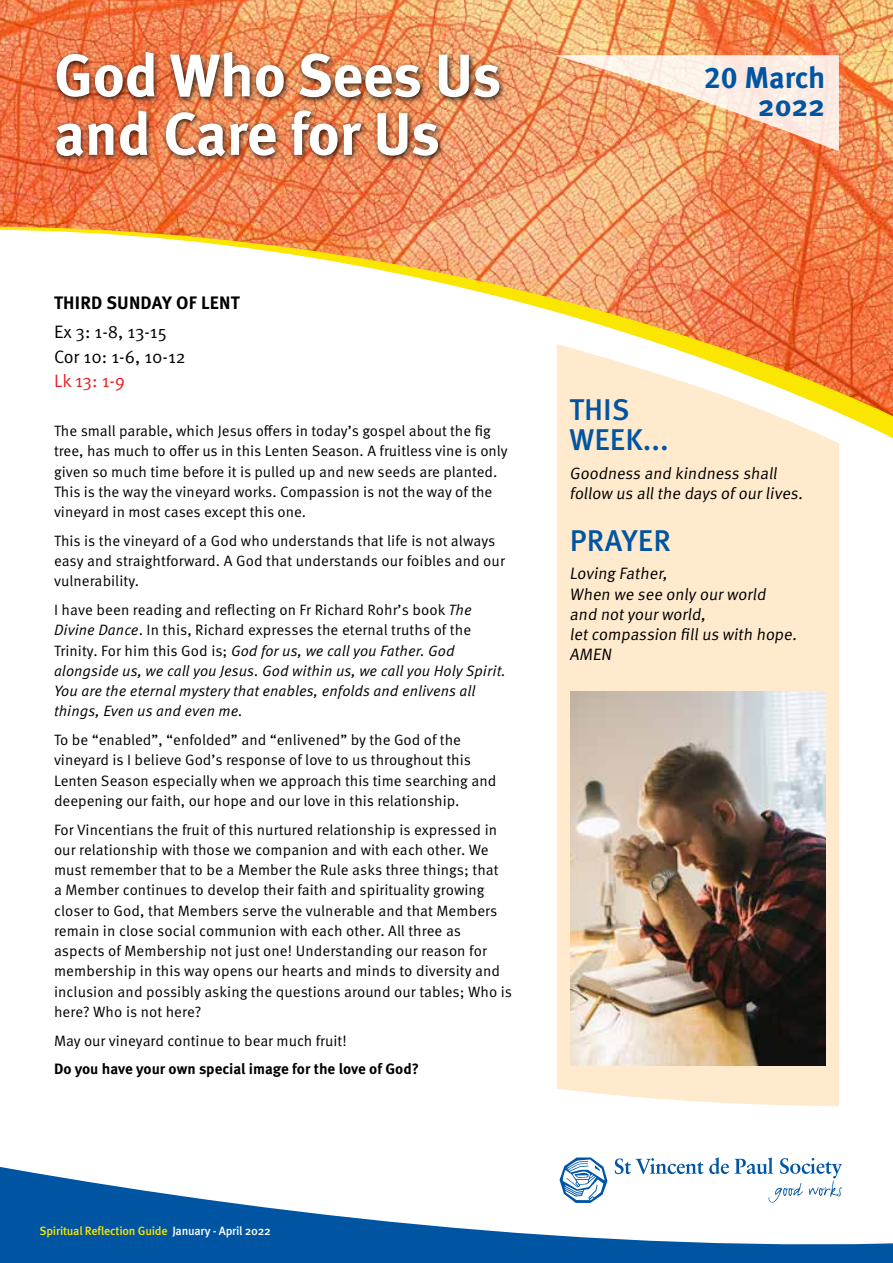
<style>
.page{position:relative;width:893px;height:1263px;background:#fff}
.page>*{position:absolute;margin:0;border:0;box-sizing:border-box;transform-origin:0 0}
.t1{font:700 60px/58.5px "Meta Pro";letter-spacing:-.01em;color:#fff}
.t2{font:500 30px/30px "Meta Pro";letter-spacing:.005em;color:#0055a3}
.t3{font:700 30px/28.5px "Meta Pro";letter-spacing:-.005em;color:#0055a3;text-align:right}
.t4{font:18px/24.5px "Meta Pro";color:#000}
.t5{font:700 18px "Meta Pro";letter-spacing:.01em;color:#000}
.t6{font:18px "Meta Pro";color:#ed1d24}
.t7{font:16.5px/20.2px "Meta Pro";color:#000}
.t8{font:15px/20.2px "Meta Pro";color:#000}
.t9{font:italic 15px/20.2px "Meta Pro";letter-spacing:.005em;color:#000}
.t10{font:700 15px "Meta Pro";color:#000}
.t11{font:500 12px "Meta Pro";letter-spacing:-.02em;color:#fae600}
.s1{font-style:normal}
.s2{color:#fff}
</style>
<div class="page">
<svg style="left:0;top:1064px;width:893px;height:199px"></svg>
<svg style="left:560px;top:1157px;width:47px;height:46px"></svg>
<svg style="left:615px;top:1158px;width:88px;height:16px"></svg>
<svg style="left:709px;top:1157px;width:20px;height:17px"></svg>
<svg style="left:735px;top:1157px;width:107px;height:46px"></svg>
<img style="left:0;top:0;width:893px;height:417px">
<svg style="left:556px;top:55px;width:283px;height:96px;background:#f5c4a2"></svg>
<div style="left:52px;top:48px;width:454px;height:115px;background:#000;opacity:.85"></div>
<svg style="left:557px;top:344px;width:282px;height:762px;background:#fde7c7"></svg>
<img style="left:570px;top:691px;width:255px;height:374px">
<h1 class="t1" style="left:54px;top:48px;width:449px">God Who Sees Us and Care for Us</h1>
<p class="t5" style="left:54px;top:292px;width:187px">THIRD SUNDAY OF LENT</p>
<p class="t4" style="left:54px;top:320px;width:133px">Ex 3: 1-8, 13-15<br>Cor 10: 1-6, 10-12</p>
<p class="t6" style="left:54px;top:369px;width:73px">Lk 13: 1-9</p>
<p class="t8" style="left:54px;top:421px;width:455px">The small parable, which Jesus offers in today’s gospel about the fig tree, has much to offer us in this Lenten Season. A fruitless vine is only given so much time before it is pulled up and new seeds are planted.<br>This is the way the vineyard works. Compassion is not the way of the vineyard in most cases except this one.</p>
<p class="t8" style="left:54px;top:531px;width:452px">This is the vineyard of a God who understands that life is not always easy and straightforward. A God that understands our foibles and our vulnerability.</p>
<p class="t9" style="left:54px;top:600px;width:453px"><span class="s1">I have been reading and reflecting on Fr Richard Rohr’s book</span> The Divine Dance<span class="s1">. In this, Richard expresses the eternal truths of the Trinity. For him this God is;</span> God for us, we call you Father. God alongside us, we call you Jesus. God within us, we call you Holy Spirit.<br>You are the eternal mystery that enables, enfolds and enlivens all things, Even us and even me.</p>
<p class="t8" style="left:54px;top:730px;width:444px">To be “enabled”, “enfolded” and “enlivened” by the God of the vineyard is I believe God’s response of love to us throughout this Lenten Season especially when we approach this time searching and deepening our faith, our hope and our love in this relationship.</p>
<p class="t8" style="left:54px;top:820px;width:460px">For Vincentians the fruit of this nurtured relationship is expressed in our relationship with those we companion and with each other. We must remember that to be a Member the Rule asks three things; that<br>a Member continues to develop their faith and spirituality growing closer to God, that Members serve the vulnerable and that Members remain in close social communion with each other. All three as aspects of Membership not just one! Understanding our reason for membership in this way opens our hearts and minds to diversity and inclusion and possibly asking the questions around our tables; Who is here? Who is not here?</p>
<p class="t8" style="left:54px;top:1031px;width:294px">May our vineyard continue to bear much fruit!</p>
<p class="t10" style="left:54px;top:1060px;width:367px">Do you have your own special image for the love of God?</p>
<h2 class="t3" style="left:704px;top:64px;width:123px">20 March<br>2022</h2>
<h2 class="t2" style="left:570px;top:396px;width:101px">THIS<br>WEEK...</h2>
<p class="t7" style="left:570px;top:464px;width:238px">Goodness and kindness shall follow us allthe days of ourlives.</p>
<h2 class="t2" style="left:570px;top:526px;width:103px">PRAYER</h2>
<p class="t7" style="left:570px;top:564px;width:232px">Loving Father,<br>When we see only ourworld and notyourworld, letcompassion fillus with hope.<br>AMEN</p>
<p class="t11" style="left:40px;top:1223px;width:233px">Spiritual Reflection Guide <span class="s2">January - April 2022</span></p>
</div>
